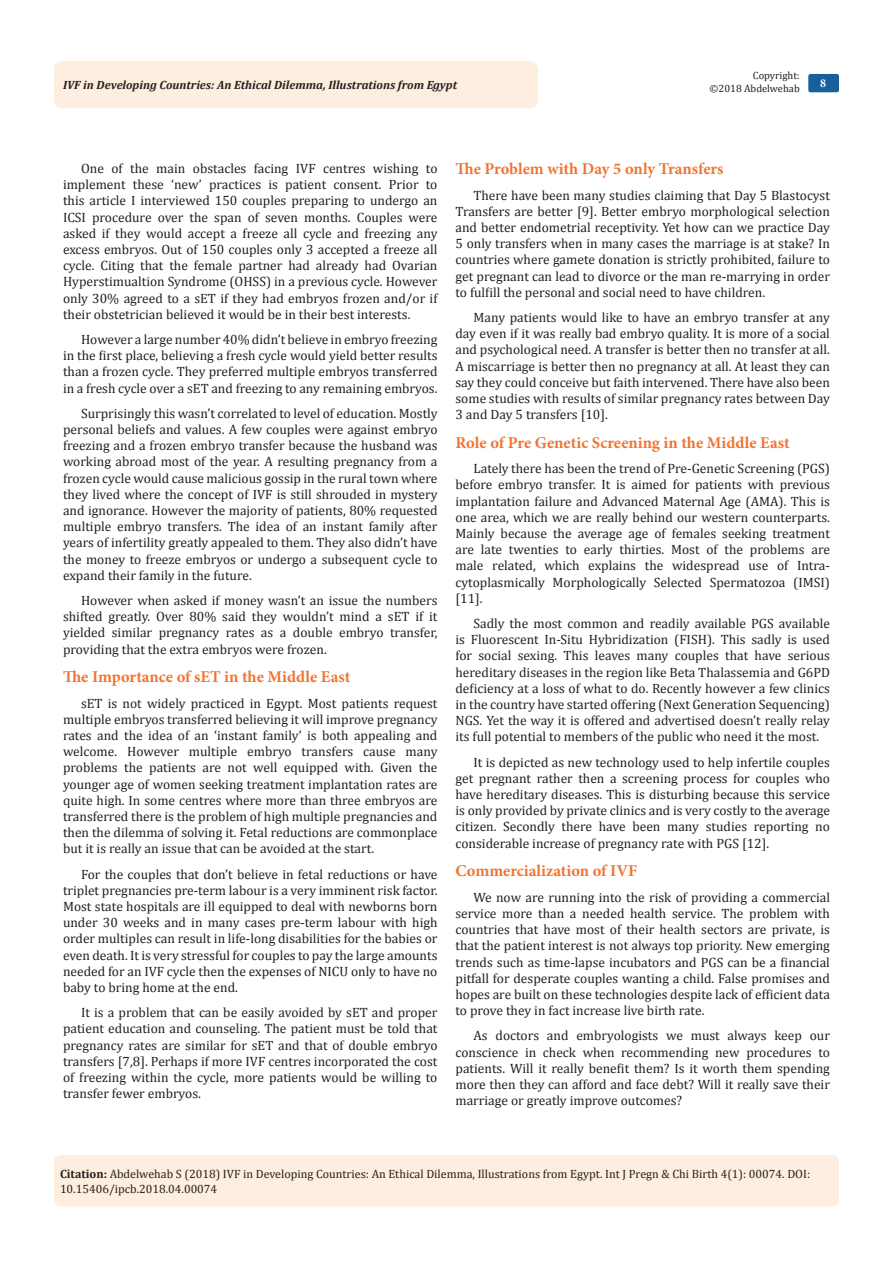
<style>
.page{position:relative;width:893px;height:1263px;background:#fff}
.page>*{position:absolute;margin:0;border:0;box-sizing:border-box;transform-origin:0 0}
.List_Paragraph{font:700 16.5px "Minion Pro";color:#f37331}
.t1{font:13.5px/16.2px "Cambria";color:#231f20;text-align:justify}
.Citation{font:12px/14.4px "Cambria";color:#231f20}
.t2{font:italic 700 12px "Cambria";color:#231f20}
.t3{font:700 12px "Minion Pro";color:#fff}
.t4{font:10.5px/12.6px "Cambria";color:#231f20;text-align:right}
.s1{font-weight:700}
</style>
<div class="page">
<div style="left:54px;top:1155px;width:785px;height:51px;background:#feeee0;border-radius:7px"></div>
<div style="left:54px;top:61px;width:484px;height:47px;background:#feeee0;border-radius:8px"></div>
<div style="left:808px;top:74px;width:31px;height:18px;background:#18609d;border-radius:2px"></div>
<p class="t4" style="left:710px;top:69px;width:92px">Copyright:<br>©2018 Abdelwehab</p>
<p class="t2" style="left:63px;top:77px;width:396px">IVF in Developing Countries: An Ethical Dilemma, Illustrations from Egypt</p>
<p class="t3" style="left:820px;top:75px;width:7px">8</p>
<p class="t1" style="left:63px;top:160px;width:376px;text-indent:18px">One of the main obstacles facing IVF centres wishing to implement these ‘new’ practices is patient consent. Prior to this article I interviewed 150 couples preparing to undergo an ICSI procedure over the span of seven months. Couples were asked if they would accept a freeze all cycle and freezing any excess embryos. Out of 150 couples only 3 accepted a freeze all cycle. Citing that the female partner had already had Ovarian Hyperstimualtion Syndrome (OHSS) in a previous cycle. However only 30% agreed to a sET if they had embryos frozen and/or if their obstetrician believed it would be in their best interests.</p>
<p class="t1" style="left:63px;top:331px;width:376px;text-indent:18px">However a large number 40% didn’t believe in embryo freezing in the first place, believing a fresh cycle would yield better results than a frozen cycle. They preferred multiple embryos transferred in a fresh cycle over a sET and freezing to any remaining embryos.</p>
<p class="t1" style="left:63px;top:405px;width:376px;text-indent:18px">Surprisingly this wasn’t correlated to level of education. Mostly personal beliefs and values. A few couples were against embryo freezing and a frozen embryo transfer because the husband was working abroad most of the year. A resulting pregnancy from a frozen cycle would cause malicious gossip in the rural town where they lived where the concept of IVF is still shrouded in mystery and ignorance. However the majority of patients, 80% requested multiple embryo transfers. The idea of an instant family after years of infertility greatly appealed to them. They also didn’t have the money to freeze embryos or undergo a subsequent cycle to expand their family in the future.</p>
<p class="t1" style="left:63px;top:592px;width:376px;text-indent:18px">However when asked if money wasn’t an issue the numbers shifted greatly. Over 80% said they wouldn’t mind a sET if it yielded similar pregnancy rates as a double embryo transfer, providing that the extra embryos were frozen.</p>
<p class="List_Paragraph" style="left:63px;top:665px;width:289px">The Importance of sET in the Middle East</p>
<p class="t1" style="left:63px;top:695px;width:376px;text-indent:18px">sET is not widely practiced in Egypt. Most patients request multiple embryos transferred believing it will improve pregnancy rates and the idea of an ‘instant family’ is both appealing and welcome. However multiple embryo transfers cause many problems the patients are not well equipped with. Given the younger age of women seeking treatment implantation rates are quite high. In some centres where more than three embryos are transferred there is the problem of high multiple pregnancies and then the dilemma of solving it. Fetal reductions are commonplace but it is really an issue that can be avoided at the start.</p>
<p class="t1" style="left:63px;top:866px;width:376px;text-indent:18px">For the couples that don’t believe in fetal reductions or have triplet pregnancies pre-term labour is a very imminent risk factor.<br>Most state hospitals are ill equipped to deal with newborns born under 30 weeks and in many cases pre-term labour with high order multiples can result in life-long disabilities for the babies or even death. It is very stressful for couples to pay the large amounts needed for an IVF cycle then the expenses of NICU only to have no baby to bring home at the end.</p>
<p class="t1" style="left:63px;top:1004px;width:376px;text-indent:18px">It is a problem that can be easily avoided by sET and proper patient education and counseling. The patient must be told that pregnancy rates are similar for sET and that of double embryo transfers [7,8]. Perhaps if more IVF centres incorporated the cost of freezing within the cycle, more patients would be willing to transfer fewer embryos.</p>
<p class="List_Paragraph" style="left:455px;top:157px;width:269px">The Problem with Day 5 only Transfers</p>
<p class="t1" style="left:455px;top:187px;width:376px;text-indent:18px">There have been many studies claiming that Day 5 Blastocyst Transfers are better [9]. Better embryo morphological selection and better endometrial receptivity. Yet how can we practice Day 5 only transfers when in many cases the marriage is at stake? In countries where gamete donation is strictly prohibited, failure to get pregnant can lead to divorce or the man re-marrying in order to fulfill the personal and social need to have children.</p>
<p class="t1" style="left:455px;top:309px;width:376px;text-indent:18px">Many patients would like to have an embryo transfer at any day even if it was really bad embryo quality. It is more of a social and psychological need. A transfer is better then no transfer at all.<br>A miscarriage is better then no pregnancy at all. At least they can say they could conceive but faith intervened. There have also been some studies with results of similar pregnancy rates between Day 3 and Day 5 transfers [10].</p>
<p class="List_Paragraph" style="left:455px;top:431px;width:336px">Role of Pre Genetic Screening in the Middle East</p>
<p class="t1" style="left:455px;top:460px;width:376px;text-indent:18px">Lately there has been the trend of Pre-Genetic Screening (PGS) before embryo transfer. It is aimed for patients with previous implantation failure and Advanced Maternal Age (AMA). This is one area, which we are really behind our western counterparts.<br>Mainly because the average age of females seeking treatment are late twenties to early thirties. Most of the problems are male related, which explains the widespread use of Intra&shy;cytoplasmically Morphologically Selected Spermatozoa (IMSI) [11].</p>
<p class="t1" style="left:455px;top:615px;width:376px;text-indent:18px">Sadly the most common and readily available PGS available is Fluorescent In-Situ Hybridization (FISH). This sadly is used for social sexing. This leaves many couples that have serious hereditary diseases in the region like Beta Thalassemia and G6PD deficiency at a loss of what to do. Recently however a few clinics in the country have started offering (Next Generation Sequencing)<br>NGS. Yet the way it is offered and advertised doesn’t really relay its full potential to members of the public who need it the most.</p>
<p class="t1" style="left:455px;top:754px;width:376px;text-indent:18px">It is depicted as new technology used to help infertile couples get pregnant rather then a screening process for couples who have hereditary diseases. This is disturbing because this service is only provided by private clinics and is very costly to the average citizen. Secondly there have been many studies reporting no considerable increase of pregnancy rate with PGS [12].</p>
<p class="List_Paragraph" style="left:455px;top:859px;width:183px">Commercialization of IVF</p>
<p class="t1" style="left:455px;top:889px;width:376px;text-indent:18px">We now are running into the risk of providing a commercial service more than a needed health service. The problem with countries that have most of their health sectors are private, is that the patient interest is not always top priority. New emerging trends such as time-lapse incubators and PGS can be a financial pitfall for desperate couples wanting a child. False promises and hopes are built on these technologies despite lack of efficient data to prove they in fact increase live birth rate.</p>
<p class="t1" style="left:455px;top:1027px;width:376px;text-indent:18px">As doctors and embryologists we must always keep our conscience in check when recommending new procedures to patients. Will it really benefit them? Is it worth them spending more then they can afford and face debt? Will it really save their marriage or greatly improve outcomes?</p>
<p class="Citation" style="left:60px;top:1167px;width:752px"><span class="s1">Citation:</span> Abdelwehab S (2018) IVF in Developing Countries: An Ethical Dilemma, Illustrations from Egypt. Int J Pregn &amp; Chi Birth 4(1): 00074. DOI:<br>10.15406/ipcb.2018.04.00074</p>
</div>
